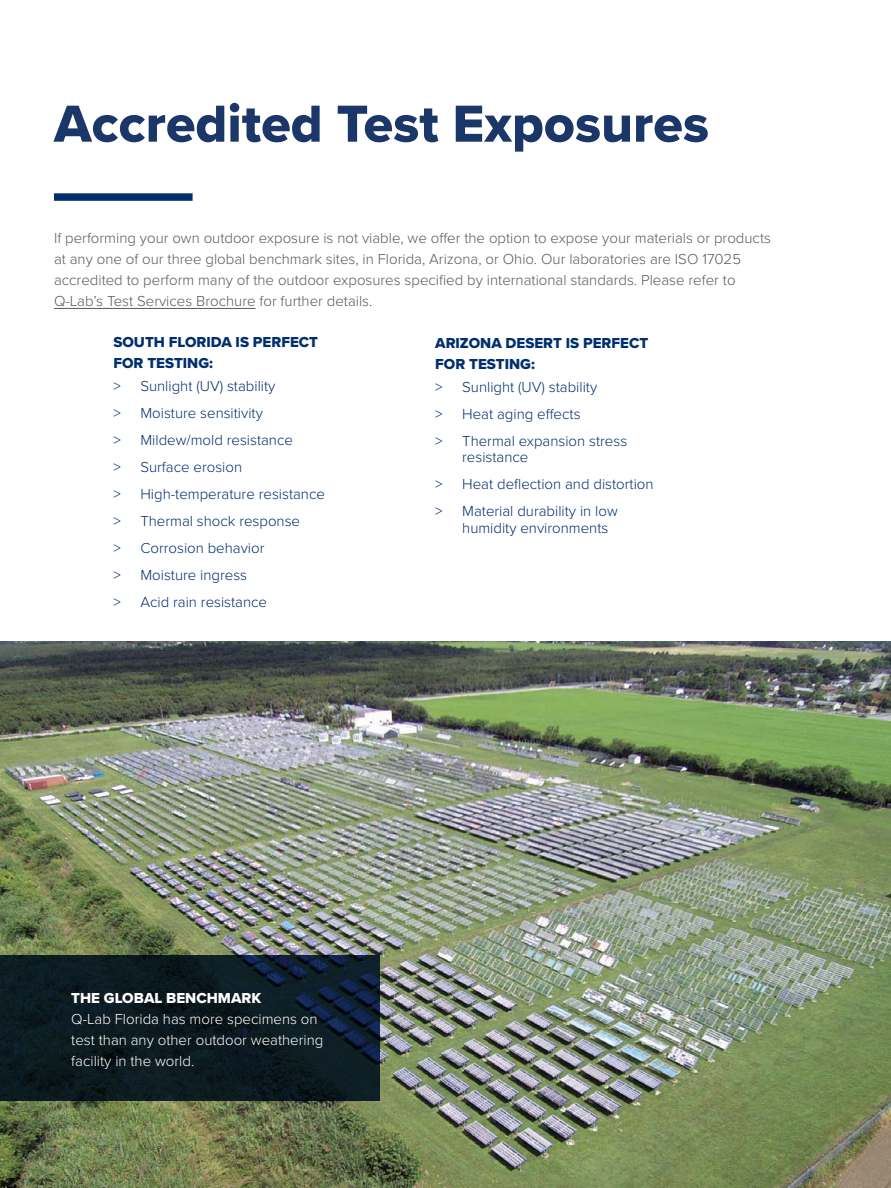
<style>
.page{position:relative;width:891px;height:1188px;background:#fff}
.page>*{position:absolute;margin:0;border:0;box-sizing:border-box;transform-origin:0 0}
.t1{font:54px "Proxima Nova Extrabld";color:#1b3668}
.t2{font:300 15px/27px "Proxima Nova";color:#002f6e}
.t3{font:300 15px/21px "Proxima Nova";color:#58595b}
.t4{font:300 15px/21px "Proxima Nova";color:#fff}
.t5{font:15px/21px "Proxima Nova Extrabld";color:#002f6e}
.t6{font:15px "Proxima Nova Extrabld";color:#fff}
</style>
<div class="page">
<div style="left:54px;top:193px;width:139px;height:8px;background:#002f6e"></div>
<img style="left:0;top:642px;width:891px;height:546px">
<svg style="left:0;top:955px;width:380px;height:145px;background:#0b1a22"></svg>
<hr style="left:54px;top:308px;width:202px;height:1px;background:#58595b">
<h1 class="t1" style="left:54px;top:83px;width:657px">Accredited Test Exposures</h1>
<p class="t3" style="left:54px;top:227px;width:719px">If performing your own outdoor exposure is not viable, we offer the option to expose your materials or products at any one of our three global benchmark sites, in Florida, Arizona, or Ohio. Our laboratories are ISO 17025 accredited to perform many of the outdoor exposures specified by international standards. Please refer to Q-Lab’s Test Services Brochure for further details.</p>
<p class="t5" style="left:113px;top:331px;width:206px">SOUTH FLORIDA IS PERFECT<br>FOR TESTING:</p>
<p class="t2" style="left:113px;top:372px;width:213px">&gt; Sunlight (UV) stability<br>&gt; Moisture sensitivity<br>&gt; Mildew/mold resistance<br>&gt; Surface erosion<br>&gt; High-temperature resistance &gt; Thermal shock response<br>&gt; Corrosion behavior<br>&gt; Moisture ingress<br>&gt; Acid rain resistance</p>
<p class="t5" style="left:435px;top:332px;width:214px">ARIZONA DESERT IS PERFECT<br>FOR TESTING:</p>
<p class="t2" style="left:435px;top:373px;width:194px">&gt; Sunlight (UV) stability<br>&gt; Heat aging effects<br>&gt; Thermal expansion stress</p>
<p class="t2" style="left:435px;top:443px;width:220px;text-indent:27px">resistance<br>&gt; Heat deflection and distortion &gt; Material durability in low</p>
<p class="t2" style="left:462px;top:514px;width:148px">humidity environments</p>
<p class="t6" style="left:71px;top:987px;width:191px">THE GLOBAL BENCHMARK</p>
<p class="t4" style="left:71px;top:1008px;width:254px">Q-Lab Florida has more specimens on test than any other outdoor weathering facility in the world.</p>
</div>
